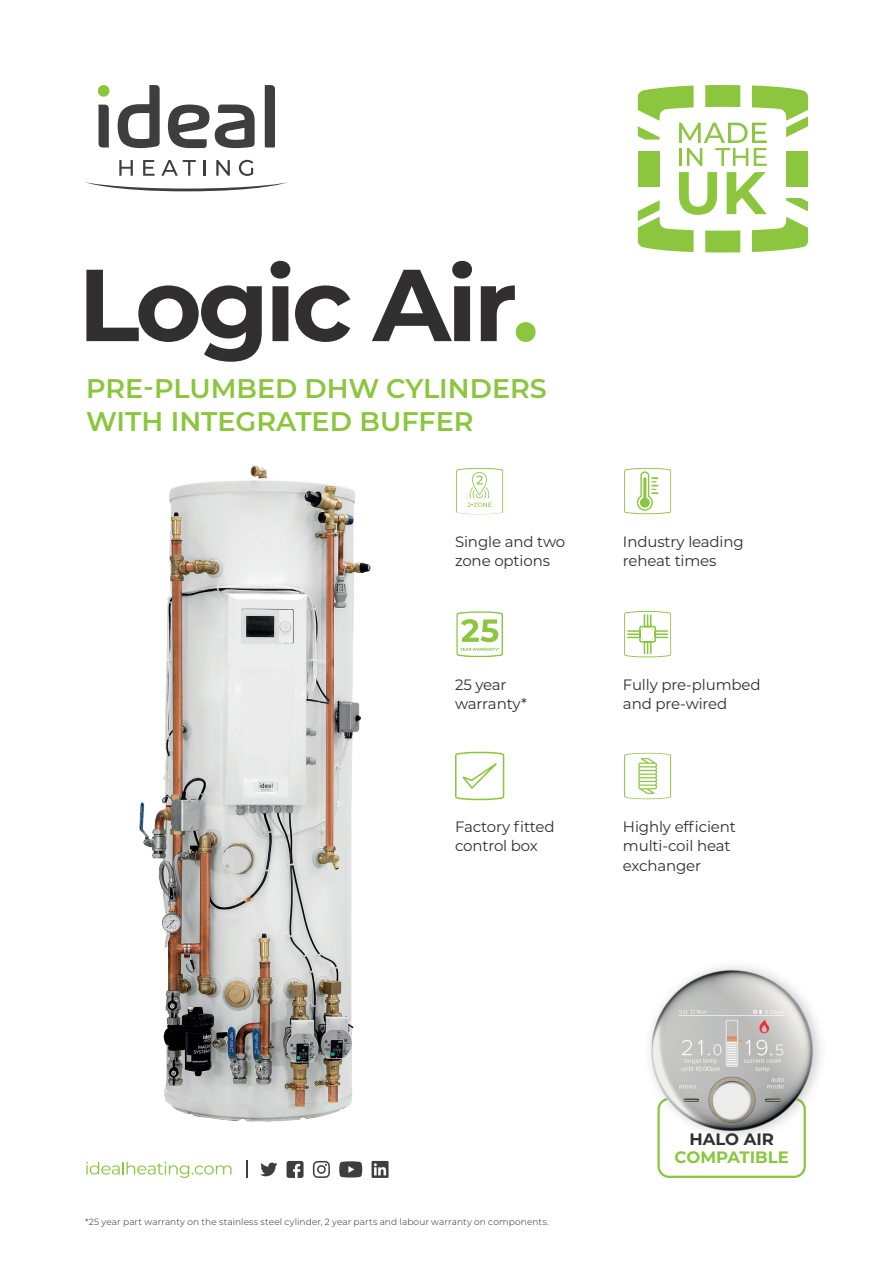
<style>
.page{position:relative;width:893px;height:1263px;background:#fff}
.page>*{position:absolute;margin:0;border:0;box-sizing:border-box;transform-origin:0 0}
.t1{font:700 102px "Montserrat";letter-spacing:-.04em;color:#312f30}
.t2{font:600 27px/32.4px "Montserrat";color:#8bc63e}
.t3{font:700 16.5px "Montserrat";color:#8bc63e}
.t4{font:700 16.5px "Montserrat";color:#312f30}
.t5{font:15px/19.5px "Montserrat";letter-spacing:-.01em;color:#312f30}
.t6{font:300 9px "Montserrat";letter-spacing:.015em;color:#231f20}
.s1{color:#8bc63e}
</style>
<div class="page">
<svg style="left:86px;top:1162px;width:145px;height:16px"></svg>
<svg style="left:246px;top:1161px;width:1px;height:17px"></svg>
<svg style="left:287px;top:1161px;width:17px;height:17px"></svg>
<svg style="left:261px;top:1162px;width:16px;height:14px"></svg>
<svg style="left:372px;top:1161px;width:17px;height:17px"></svg>
<svg style="left:313px;top:1161px;width:17px;height:17px"></svg>
<svg style="left:339px;top:1161px;width:23px;height:16px"></svg>
<svg style="left:456px;top:468px;width:47px;height:46px"></svg>
<svg style="left:624px;top:753px;width:47px;height:46px"></svg>
<svg style="left:624px;top:611px;width:47px;height:46px"></svg>
<svg style="left:456px;top:611px;width:47px;height:46px"></svg>
<svg style="left:455px;top:752px;width:50px;height:48px"></svg>
<div style="left:638px;top:151px;width:22px;height:35px;background:#8bc63e"></div>
<div style="left:786px;top:151px;width:22px;height:35px;background:#8bc63e"></div>
<svg style="left:638px;top:85px;width:170px;height:81px"></svg>
<svg style="left:638px;top:172px;width:170px;height:80px"></svg>
<div style="left:657px;top:1098px;width:149px;height:80px;border:2px solid #8bc63e;border-radius:11px"></div>
<div style="left:643px;top:959px;width:184px;height:184px;background:#4d5256;opacity:.3"></div>
<img style="left:648px;top:969px;width:167px;height:164px">
<svg style="left:624px;top:468px;width:47px;height:46px"></svg>
<img style="left:139px;top:465px;width:232px;height:657px">
<svg style="left:85px;top:182px;width:202px;height:9px"></svg>
<svg style="left:118px;top:85px;width:42px;height:63px"></svg>
<svg style="left:265px;top:85px;width:10px;height:63px"></svg>
<svg style="left:99px;top:105px;width:10px;height:43px"></svg>
<svg style="left:168px;top:105px;width:41px;height:43px"></svg>
<svg style="left:215px;top:105px;width:40px;height:43px"></svg>
<svg style="left:119px;top:160px;width:14px;height:16px"></svg>
<svg style="left:143px;top:160px;width:12px;height:16px"></svg>
<svg style="left:161px;top:160px;width:35px;height:16px"></svg>
<svg style="left:204px;top:160px;width:2px;height:16px"></svg>
<svg style="left:216px;top:160px;width:14px;height:16px"></svg>
<svg style="left:239px;top:160px;width:14px;height:16px"></svg>
<div style="left:98px;top:85px;width:11px;height:12px;background:#8bc63e;border-radius:50%"></div>
<h1 class="t1" style="left:78px;top:231px;width:463px">Logic Air<span class="s1">.</span></h1>
<h2 class="t2" style="left:86px;top:371px;width:462px">PRE-PLUMBED DHW CYLINDERS<br>WITH INTEGRATED BUFFER</h2>
<p class="t5" style="left:455px;top:531px;width:112px">Single and two zone options</p>
<p class="t5" style="left:623px;top:531px;width:122px">Industry leading reheat times</p>
<p class="t5" style="left:455px;top:674px;width:73px">25 year warranty*</p>
<p class="t5" style="left:623px;top:674px;width:139px">Fully pre-plumbed and pre-wired</p>
<p class="t5" style="left:455px;top:816px;width:101px">Factory fitted control box</p>
<p class="t5" style="left:623px;top:816px;width:114px">Highly efficient multi-coil heat exchanger</p>
<p class="t6" style="left:85px;top:1215px;width:465px">*25 year part warranty on the stainless steel cylinder, 2 year parts and labour warranty on components.</p>
<p class="t4" style="left:689px;top:1127px;width:86px">HALO AIR</p>
<p class="t3" style="left:675px;top:1145px;width:116px">COMPATIBLE</p>
</div>
